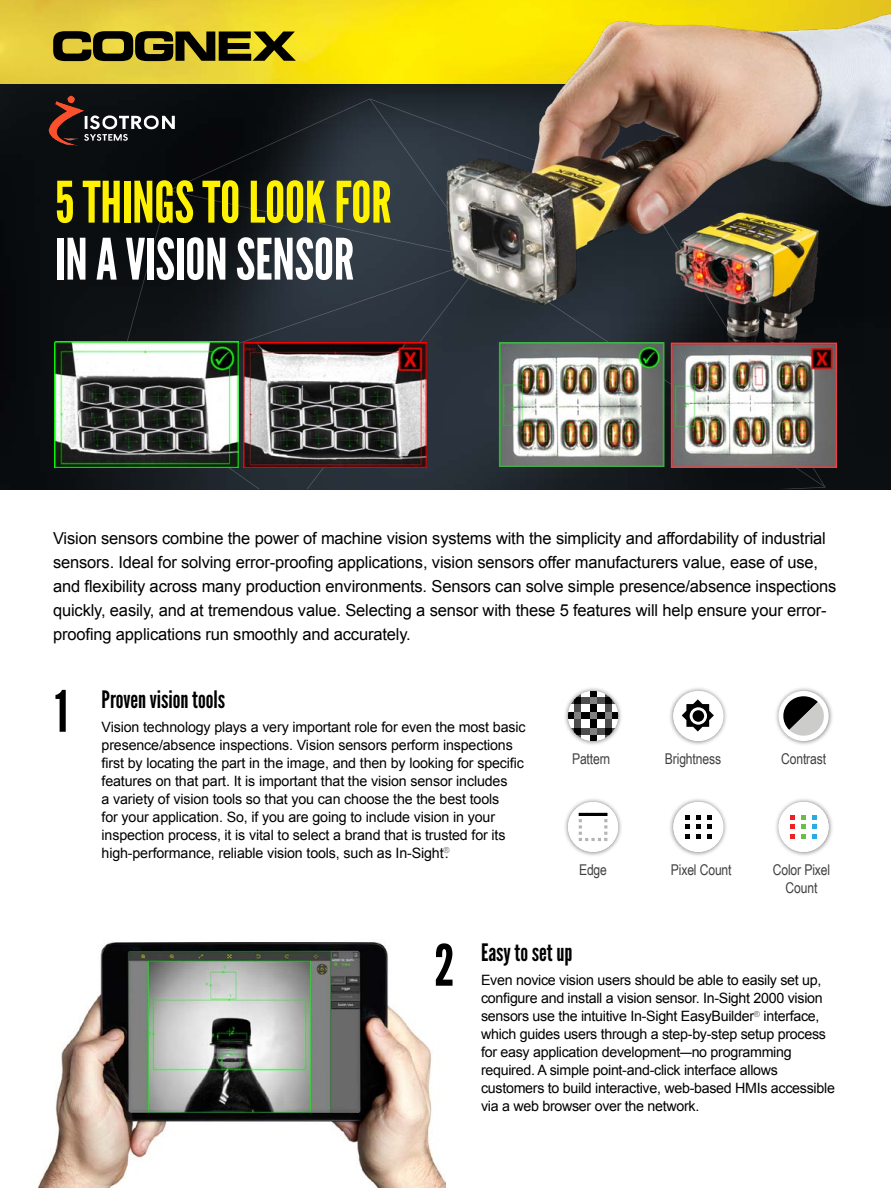
<style>
.page{position:relative;width:891px;height:1188px;background:#fff}
.page>*{position:absolute;margin:0;border:0;box-sizing:border-box;transform-origin:0 0}
.t1{font:57px "League Gothic";letter-spacing:-.005em;color:#fff200}
.t2{font:57px "League Gothic";letter-spacing:-.005em;color:#fff}
.t3{font:57px "League Gothic";color:#000}
.t4{font:24px "League Gothic";color:#000}
.t5{font:16.5px/24px "Arial";letter-spacing:-.01em;color:#000}
.t6{font:14.85px/18.1px "Arial Narrow";letter-spacing:-.01em;color:#414042;text-align:center}
.t7{font:14.25px/18px "Arial";letter-spacing:-.01em;color:#000}
.s1{font-family:"Arial Narrow"}
</style>
<div class="page">
<img style="left:0;top:0;width:436px;height:84px">
<svg style="left:53px;top:31px;width:243px;height:30px"></svg>
<div style="left:0;top:84px;width:891px;height:405px;background:#0a0e11"></div>
<img style="left:37px;top:942px;width:408px;height:246px">
<div style="left:563px;top:686px;width:60px;height:60px;background:#000;opacity:.5"></div>
<svg style="left:568px;top:691px;width:50px;height:50px"></svg>
<div style="left:574px;top:703px;width:7px;height:10px;background:#4d4d4e"></div>
<svg style="left:574px;top:691px;width:7px;height:6px"></svg>
<div style="left:574px;top:719px;width:7px;height:10px;background:#4d4d4e"></div>
<svg style="left:574px;top:735px;width:7px;height:6px"></svg>
<div style="left:590px;top:719px;width:6px;height:10px;background:#000"></div>
<div style="left:590px;top:703px;width:6px;height:10px;background:#000"></div>
<div style="left:606px;top:719px;width:6px;height:10px;background:#4d4d4e"></div>
<div style="left:606px;top:703px;width:6px;height:10px;background:#4d4d4e"></div>
<div style="left:581px;top:697px;width:9px;height:6px;background:#4d4d4e"></div>
<div style="left:596px;top:697px;width:10px;height:6px;background:#4d4d4e"></div>
<svg style="left:568px;top:697px;width:6px;height:6px"></svg>
<div style="left:574px;top:697px;width:7px;height:6px;background:#000"></div>
<svg style="left:590px;top:691px;width:6px;height:12px"></svg>
<svg style="left:606px;top:691px;width:12px;height:12px"></svg>
<svg style="left:568px;top:713px;width:6px;height:6px"></svg>
<div style="left:596px;top:713px;width:10px;height:6px;background:#000"></div>
<div style="left:581px;top:713px;width:9px;height:6px;background:#000"></div>
<div style="left:574px;top:713px;width:7px;height:6px;background:#808080"></div>
<svg style="left:590px;top:713px;width:6px;height:6px"></svg>
<svg style="left:606px;top:713px;width:12px;height:6px"></svg>
<div style="left:596px;top:729px;width:10px;height:6px;background:#4d4d4e"></div>
<div style="left:581px;top:729px;width:9px;height:6px;background:#4d4d4e"></div>
<svg style="left:568px;top:729px;width:6px;height:6px"></svg>
<div style="left:574px;top:729px;width:7px;height:6px;background:#000"></div>
<svg style="left:590px;top:729px;width:6px;height:12px"></svg>
<svg style="left:606px;top:729px;width:12px;height:12px"></svg>
<div style="left:669px;top:686px;width:59px;height:60px;background:#000;opacity:.5"></div>
<div style="left:673px;top:691px;width:50px;height:50px;background:#fff;border-radius:50%"></div>
<svg style="left:682px;top:699px;width:32px;height:33px"></svg>
<div style="left:774px;top:686px;width:59px;height:60px;background:#000;opacity:.5"></div>
<div style="left:779px;top:691px;width:50px;height:50px;background:#fff;border-radius:50%"></div>
<svg style="left:781px;top:696px;width:45px;height:42px"></svg>
<div style="left:563px;top:797px;width:60px;height:60px;background:#000;opacity:.5"></div>
<div style="left:568px;top:802px;width:50px;height:50px;background:#fff;border-radius:50%"></div>
<svg style="left:578px;top:812px;width:30px;height:29px"></svg>
<hr style="left:579px;top:813px;width:28px;height:3px;background:#000">
<div style="left:669px;top:797px;width:59px;height:60px;background:#000;opacity:.5"></div>
<div style="left:673px;top:802px;width:50px;height:50px;background:#fff;border-radius:50%"></div>
<svg style="left:685px;top:815px;width:5px;height:24px"></svg>
<svg style="left:696px;top:815px;width:5px;height:24px"></svg>
<svg style="left:707px;top:815px;width:5px;height:24px"></svg>
<div style="left:774px;top:797px;width:59px;height:60px;background:#000;opacity:.5"></div>
<div style="left:779px;top:802px;width:50px;height:50px;background:#fff;border-radius:50%"></div>
<svg style="left:790px;top:815px;width:5px;height:24px"></svg>
<svg style="left:801px;top:815px;width:5px;height:24px"></svg>
<svg style="left:812px;top:815px;width:5px;height:24px"></svg>
<svg style="left:114px;top:98px;width:712px;height:391px"></svg>
<img style="left:436px;top:0;width:455px;height:315px">
<img style="left:624px;top:204px;width:239px;height:160px">
<img style="left:243px;top:342px;width:184px;height:126px">
<img style="left:55px;top:342px;width:183px;height:126px">
<img style="left:673px;top:345px;width:162px;height:121px">
<div style="left:671px;top:343px;width:166px;height:125px;border:1px solid #ef3d42"></div>
<img style="left:501px;top:344px;width:162px;height:121px">
<div style="left:499px;top:342px;width:166px;height:125px;border:1px solid #41ad49"></div>
<img style="left:48px;top:95px;width:132px;height:54px">
<h1 class="t1" style="left:55px;top:168px;width:338px">5 THINGS TO LOOK FOR</h1>
<h1 class="t2" style="left:55px;top:225px;width:301px">IN A VISION SENSOR</h1>
<p class="t5" style="left:53px;top:526px;width:785px">Vision sensors combine the power of machine vision systems with the simplicity and affordability of industrial sensors. Ideal for solving error-proofing applications, vision sensors offer manufacturers value, ease of use, and flexibility across many production environments. Sensors can solve simple presence/absence inspections quickly, easily, and at tremendous value. Selecting a sensor with these 5 features will help ensure your error&shy;proofing applications run smoothly and accurately.</p>
<h1 class="t3" style="left:55px;top:678px;width:15px">1</h1>
<h2 class="t4" style="left:102px;top:685px;width:125px">Proven vision tools</h2>
<p class="t7" style="left:102px;top:718px;width:426px">Vision technology plays a very important role for even the most basic presence/absence inspections. Vision sensors perform inspections first by locating the part in the image, and then by looking for specific features on that part. It is important that the vision sensor includes<br>a variety of vision tools so that you can choose the the best tools<br>for your application. So, if you are going to include vision in your inspection process, it is vital to select a brand that is trusted for its high-performance, reliable vision tools, such as In-Sight<sup>®</sup>.</p>
<p class="t6" style="left:572px;top:749px;width:40px">Pattern</p>
<p class="t6" style="left:665px;top:749px;width:58px">Brightness</p>
<p class="t6" style="left:781px;top:749px;width:46px">Contrast</p>
<p class="t6" style="left:579px;top:860px;width:29px">Edge</p>
<p class="t6" style="left:671px;top:860px;width:62px">Pixel Count</p>
<p class="t6" style="left:773px;top:860px;width:59px">Color Pixel<br>Count</p>
<h1 class="t3" style="left:434px;top:931px;width:22px">2</h1>
<h2 class="t4" style="left:481px;top:939px;width:93px">Easy to set up</h2>
<p class="t7" style="left:481px;top:972px;width:355px">Even novice vision users should be able to easily set up, configure and install a vision sensor. In-Sight 2000 vision sensors use the intuitive In-Sight EasyBuilder<sup>®</sup> interface, which guides users through a step-by-step setup process for easy application development<span class="s1">—</span>no programming required. A simple point-and-click interface allows customers to build interactive, web-based HMIs accessible via a web browser over the network.</p>
</div>
